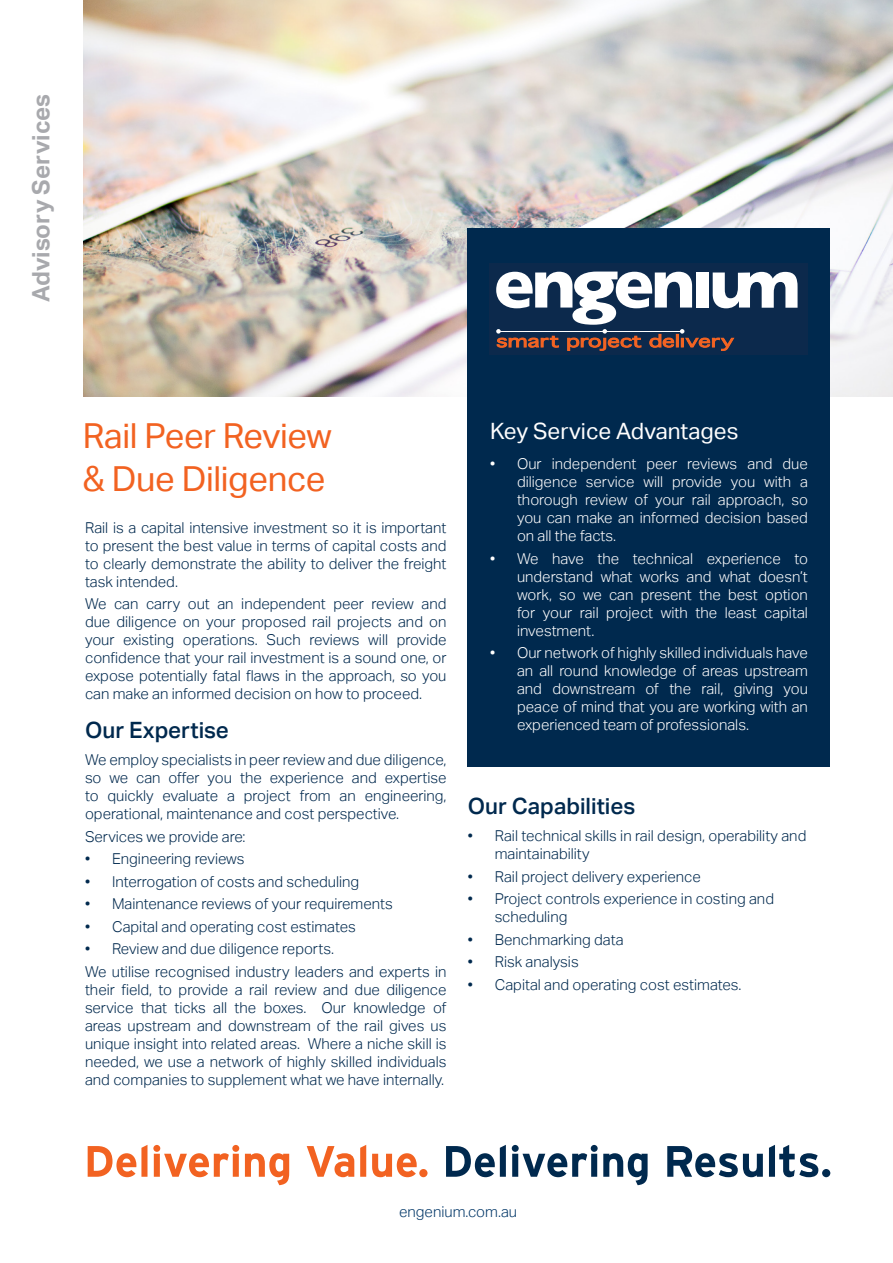
<style>
.page{position:relative;width:893px;height:1263px;background:#fff}
.page>*{position:absolute;margin:0;border:0;box-sizing:border-box;transform-origin:0 0}
.t1{font:34.5px/43.5px "Aktiv Grotesk";letter-spacing:-.01em;color:#f26221}
.t2{font:700 24px "Aktiv Grotesk";color:#a8a9ad}
.t3{font:500 22.5px "Aktiv Grotesk";color:#00294e}
.t4{font:22.5px "Aktiv Grotesk";color:#fff}
.t5{font:300 15px/18px "Aktiv Grotesk";color:#00294e;text-align:justify}
.t6{font:300 15px/18px "Aktiv Grotesk";color:#fff;text-align:justify}
.t7{font:300 15px "Aktiv Grotesk";color:#003667}
</style>
<div class="page">
<img style="left:83px;top:0;width:810px;height:396px">
<div style="left:468px;top:228px;width:362px;height:538px;background:#00294e"></div>
<div style="left:489px;top:264px;width:319px;height:91px;background:#0c294c"></div>
<svg style="left:496px;top:272px;width:301px;height:79px"></svg>
<svg style="left:446px;top:1145px;width:384px;height:40px"></svg>
<svg style="left:88px;top:1145px;width:340px;height:40px"></svg>
<p class="t2" style="left:27px;top:302px;width:210px;rotate:-90deg">Advisory Services</p>
<p class="t1" style="left:83px;top:414px;width:250px">Rail Peer Review &amp; Due Diligence</p>
<p class="t5" style="left:85px;top:519px;width:363px">Rail is a capital intensive investment so it is important to present the best value in terms of capital costs and to clearly demonstrate the ability to deliver the freight task intended.</p>
<p class="t5" style="left:85px;top:595px;width:363px">We can carry out an independent peer review and due diligence on your proposed rail projects and on your existing operations. Such reviews will provide confidence that your rail investment is a sound one, or expose potentially fatal flaws in the approach, so you can make an informed decision on how to proceed.</p>
<p class="t3" style="left:85px;top:717px;width:145px">Our Expertise</p>
<p class="t5" style="left:85px;top:751px;width:363px">We employ specialists in peer review and due diligence, so we can offer you the experience and expertise to quickly evaluate a project from an engineering, operational, maintenance and cost perspective.</p>
<p class="t5" style="left:85px;top:828px;width:162px">Services we provide are:</p>
<p class="t5" style="left:85px;top:850px;width:161px">• Engineering reviews</p>
<p class="t5" style="left:85px;top:873px;width:276px">• Interrogation of costs and scheduling</p>
<p class="t5" style="left:85px;top:895px;width:309px">• Maintenance reviews of your requirements</p>
<p class="t5" style="left:85px;top:918px;width:272px">• Capital and operating cost estimates</p>
<p class="t5" style="left:85px;top:940px;width:250px">• Review and due diligence reports.</p>
<p class="t5" style="left:85px;top:963px;width:363px">We utilise recognised industry leaders and experts in their field, to provide a rail review and due diligence service that ticks all the boxes. Our knowledge of areas upstream and downstream of the rail gives us unique insight into related areas. Where a niche skill is needed, we use a network of highly skilled individuals and companies to supplement what we have internally.</p>
<p class="t4" style="left:490px;top:418px;width:250px">Key Service Advantages</p>
<p class="t6" style="left:517px;top:455px;width:292px;text-indent:-27px">• Our independent peer reviews and due diligence service will provide you with a thorough review of your rail approach, so you can make an informed decision based on all the facts.</p>
<p class="t6" style="left:517px;top:549px;width:292px;text-indent:-27px">• We have the technical experience to understand what works and what doesn’t work, so we can present the best option for your rail project with the least capital investment.</p>
<p class="t6" style="left:517px;top:644px;width:292px;text-indent:-27px">• Our network of highly skilled individuals have an all round knowledge of areas upstream and downstream of the rail, giving you peace of mind that you are working with an experienced team of professionals.</p>
<p class="t3" style="left:468px;top:793px;width:169px">Our Capabilities</p>
<p class="t5" style="left:495px;top:827px;width:313px;text-indent:-27px">• Rail technical skills in rail design, operability and maintainability</p>
<p class="t5" style="left:468px;top:867px;width:235px">• Rail project delivery experience</p>
<p class="t5" style="left:495px;top:890px;width:281px;text-indent:-27px">• Project controls experience in costing and scheduling</p>
<p class="t5" style="left:468px;top:930px;width:157px">• Benchmarking data</p>
<p class="t5" style="left:468px;top:953px;width:112px">• Risk analysis</p>
<p class="t5" style="left:468px;top:975px;width:275px">• Capital and operating cost estimates.</p>
<p class="t7" style="left:399px;top:1203px;width:119px">engenium.com.au</p>
</div>
